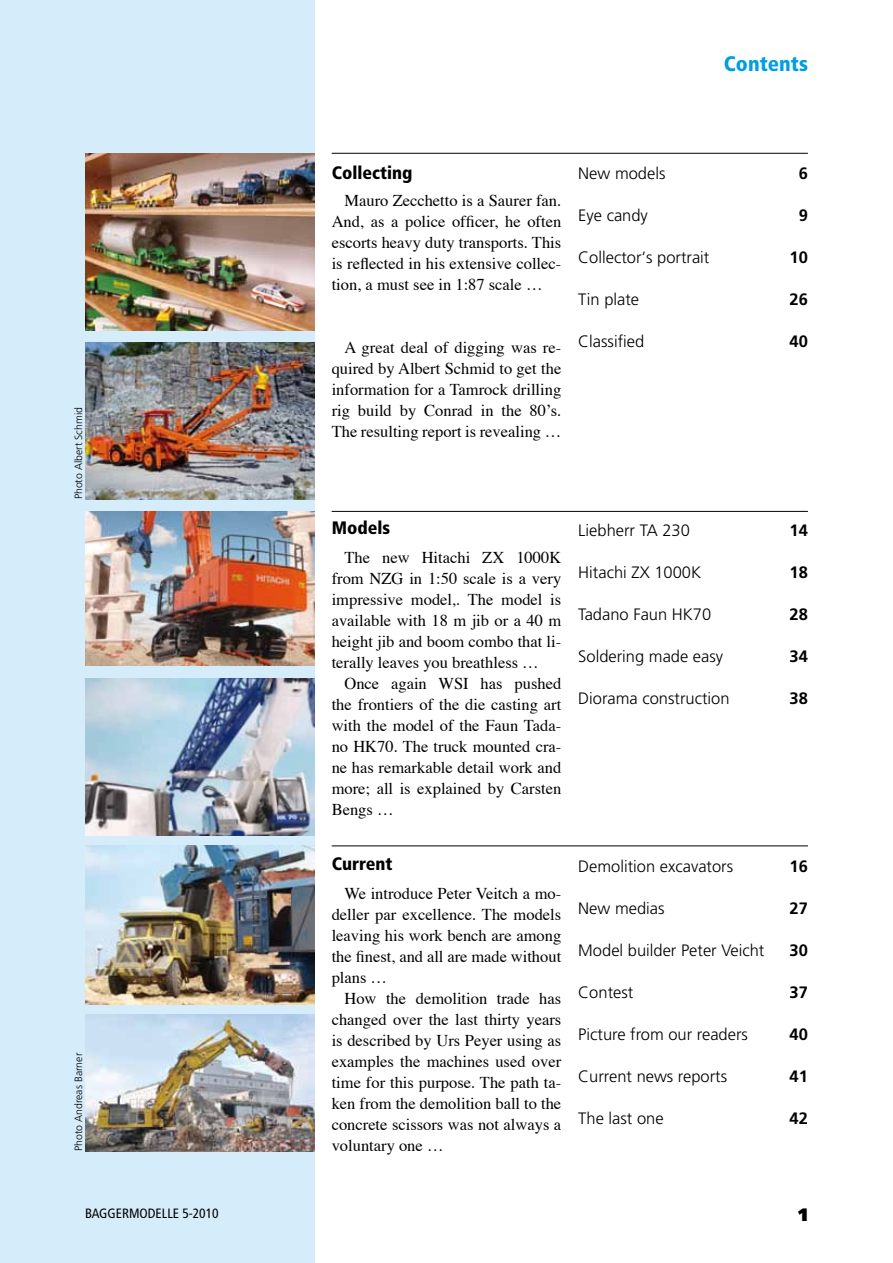
<style>
.page{position:relative;width:893px;height:1263px;background:#fff}
.page>*{position:absolute;margin:0;border:0;box-sizing:border-box;transform-origin:0 0}
.t1{font:900 condensed 21px "Frutiger";color:#009ee0}
.t2{font:900 condensed 18px "Frutiger";color:#000}
.t3{font:900 18px "Frutiger";color:#000}
.t4{font:16.5px/21px "Times";color:#000;text-align:justify}
.t5{font:300 16.5px "Frutiger";color:#000}
.t6{font:700 16.5px "Frutiger";color:#000}
.t7{font:condensed 13.5px "Frutiger";color:#000}
.t8{font:300 10.5px "Frutiger";color:#000}
</style>
<div class="page">
<div style="left:0;top:0;width:315px;height:1263px;background:#d5edfa"></div>
<img style="left:85px;top:342px;width:230px;height:158px">
<img style="left:85px;top:153px;width:230px;height:178px">
<img style="left:85px;top:678px;width:230px;height:157px">
<img style="left:85px;top:846px;width:230px;height:158px">
<img style="left:85px;top:1014px;width:230px;height:137px">
<hr style="left:332px;top:153px;width:476px;height:1px;background:#000">
<hr style="left:332px;top:511px;width:476px;height:1px;background:#000">
<hr style="left:332px;top:846px;width:476px;height:1px;background:#000">
<img style="left:85px;top:512px;width:230px;height:153px">
<p class="t8" style="left:73px;top:499px;width:94px;rotate:-90deg">Photo Albert Schmid</p>
<p class="t8" style="left:73px;top:1151px;width:100px;rotate:-90deg">Photo Andreas Barner</p>
<p class="t7" style="left:85px;top:1205px;width:135px">BAGGERMODELLE 5-2010</p>
<p class="t1" style="left:724px;top:51px;width:86px">Contents</p>
<p class="t2" style="left:332px;top:162px;width:82px">Collecting</p>
<p class="t4" style="left:332px;top:191px;width:231px;text-indent:13px">Mauro Zecchetto is a Saurer fan.<br>And, as a police officer, he often escorts heavy duty transports. This is reflected in his extensive collec&shy;tion, a must see in 1:87 scale …</p>
<p class="t4" style="left:332px;top:338px;width:231px;text-indent:13px">A great deal of digging was re&shy;quired by Albert Schmid to get the information for a Tamrock drilling rig build by Conrad in the 80’s.<br>The resulting report is revealing …</p>
<p class="t5" style="left:578px;top:164px;width:89px">New models</p>
<p class="t6" style="left:799px;top:163px;width:11px">6</p>
<p class="t5" style="left:578px;top:206px;width:71px">Eye candy</p>
<p class="t6" style="left:799px;top:205px;width:11px">9</p>
<p class="t5" style="left:578px;top:248px;width:133px">Collector‘s portrait</p>
<p class="t6" style="left:789px;top:247px;width:20px">10</p>
<p class="t5" style="left:578px;top:290px;width:62px">Tin plate</p>
<p class="t6" style="left:789px;top:289px;width:20px">26</p>
<p class="t5" style="left:578px;top:332px;width:68px">Classified</p>
<p class="t6" style="left:789px;top:331px;width:20px">40</p>
<p class="t2" style="left:332px;top:517px;width:60px">Models</p>
<p class="t4" style="left:332px;top:548px;width:231px;text-indent:13px">The new Hitachi ZX 1000K from NZG in 1:50 scale is a very impressive model,. The model is available with 18 m jib or a 40 m height jib and boom combo that li&shy;terally leaves you breathless …</p>
<p class="t4" style="left:332px;top:674px;width:231px;text-indent:13px">Once again WSI has pushed the frontiers of the die casting art with the model of the Faun Tada&shy;no HK70. The truck mounted cra&shy;ne has remarkable detail work and more; all is explained by Carsten Bengs …</p>
<p class="t2" style="left:332px;top:853px;width:62px">Current</p>
<p class="t4" style="left:332px;top:884px;width:231px;text-indent:13px">We introduce Peter Veitch a mo&shy;deller par excellence. The models leaving his work bench are among the finest, and all are made without plans …</p>
<p class="t4" style="left:332px;top:989px;width:231px;text-indent:13px">How the demolition trade has changed over the last thirty years is described by Urs Peyer using as examples the machines used over time for this purpose. The path ta&shy;ken from the demolition ball to the concrete scissors was not always a</p>
<p class="t4" style="left:332px;top:1136px;width:113px">voluntary one …</p>
<p class="t5" style="left:578px;top:521px;width:113px">Liebherr TA 230</p>
<p class="t6" style="left:789px;top:520px;width:20px">14</p>
<p class="t5" style="left:578px;top:563px;width:124px">Hitachi ZX 1000K</p>
<p class="t6" style="left:789px;top:562px;width:20px">18</p>
<p class="t5" style="left:578px;top:605px;width:134px">Tadano Faun HK70</p>
<p class="t6" style="left:789px;top:604px;width:20px">28</p>
<p class="t5" style="left:578px;top:647px;width:146px">Soldering made easy</p>
<p class="t6" style="left:789px;top:646px;width:20px">34</p>
<p class="t5" style="left:578px;top:689px;width:153px">Diorama construction</p>
<p class="t6" style="left:789px;top:688px;width:20px">38</p>
<p class="t5" style="left:578px;top:857px;width:156px">Demolition excavators</p>
<p class="t6" style="left:789px;top:856px;width:20px">16</p>
<p class="t5" style="left:578px;top:899px;width:88px">New medias</p>
<p class="t6" style="left:789px;top:898px;width:20px">27</p>
<p class="t5" style="left:578px;top:941px;width:188px">Model builder Peter Veicht</p>
<p class="t6" style="left:789px;top:940px;width:20px">30</p>
<p class="t5" style="left:578px;top:983px;width:57px">Contest</p>
<p class="t6" style="left:789px;top:982px;width:20px">37</p>
<p class="t5" style="left:578px;top:1025px;width:171px">Picture from our readers</p>
<p class="t6" style="left:789px;top:1024px;width:20px">40</p>
<p class="t5" style="left:578px;top:1067px;width:150px">Current news reports</p>
<p class="t6" style="left:789px;top:1066px;width:20px">41</p>
<p class="t5" style="left:578px;top:1109px;width:87px">The last one</p>
<p class="t6" style="left:789px;top:1108px;width:20px">42</p>
<p class="t3" style="left:799px;top:1204px;width:11px">1</p>
</div>
